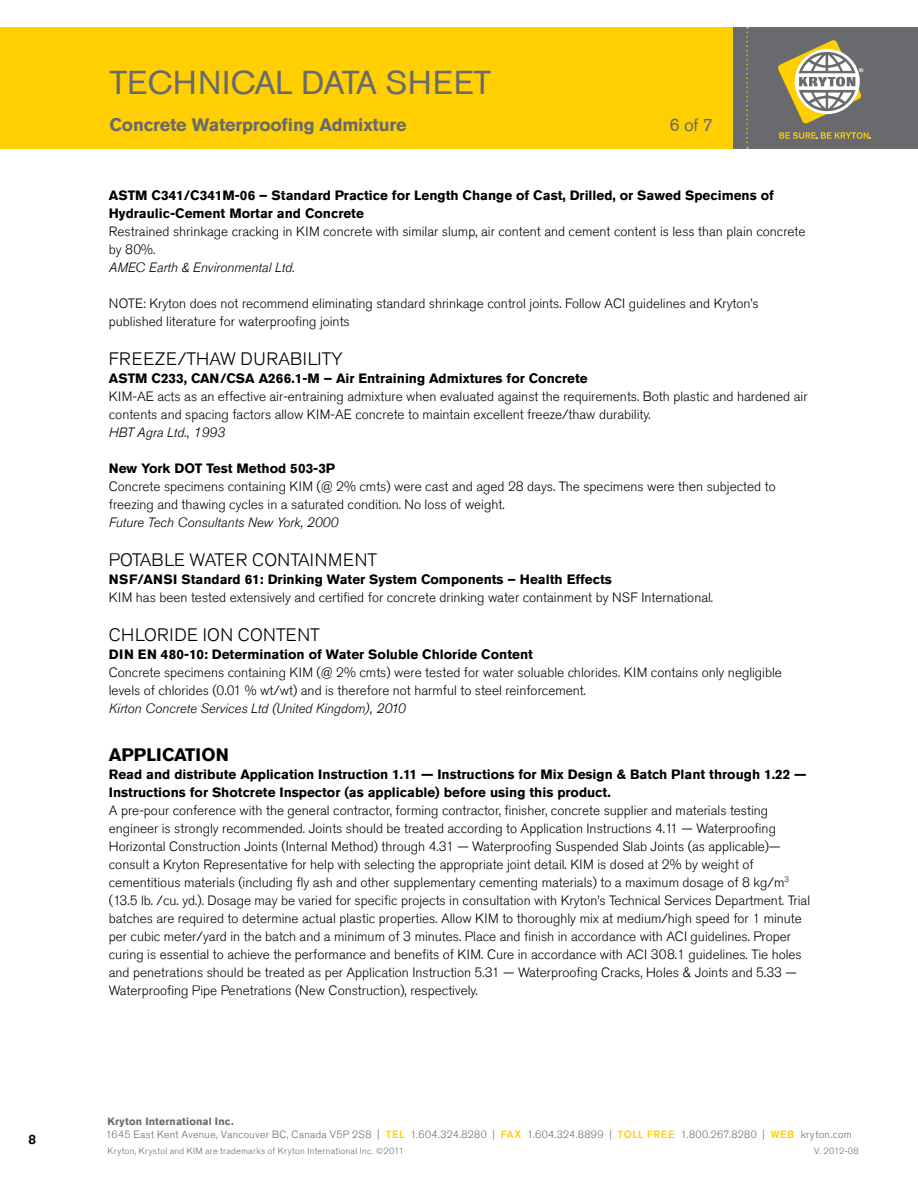
<style>
.page{position:relative;width:918px;height:1188px;background:#fff}
.page>*{position:absolute;margin:0;border:0;box-sizing:border-box;transform-origin:0 0}
.t1{font:33px "Akzidenz Grotesk Std";letter-spacing:.01em;color:#696a6d}
.t2{font:300 18px "Akzidenz Grotesk Std";letter-spacing:.02em;color:#000}
.t3{font:700 18px "Akzidenz Grotesk Std";letter-spacing:-.01em;color:#696a6d}
.t4{font:300 18px "Akzidenz Grotesk Std";color:#000}
.t5{font:700 18px "Akzidenz Grotesk Std";color:#000}
.t6{font:18px "Akzidenz Grotesk Std";color:#696a6d}
.t7{font:300 13.5px/18px "Akzidenz Grotesk Std";color:#000}
.t8{font:700 13.5px/18px "Akzidenz Grotesk Std";color:#000}
.t9{font:italic 300 13.5px "Akzidenz Grotesk Std";color:#000}
.t10{font:500 13.5px "Akzidenz Grotesk Std";color:#000}
.t11{font:300 10.5px "Akzidenz Grotesk Std";letter-spacing:.03em;color:#696a6d}
.t12{font:700 10.5px "Akzidenz Grotesk Std";letter-spacing:.015em;color:#696a6d}
.t13{font:300 9px "Akzidenz Grotesk Std";letter-spacing:.035em;color:#696a6d}
.s1{font-weight:500;color:#ffcf01}
</style>
<div class="page">
<div style="left:0;top:27px;width:918px;height:122px;background:#ffcf01"></div>
<div style="left:734px;top:27px;width:184px;height:122px;background:#696a6d"></div>
<svg style="left:746px;top:27px;width:2px;height:121px"></svg>
<svg style="left:779px;top:132px;width:92px;height:7px"></svg>
<svg style="left:778px;top:40px;width:85px;height:84px"></svg>
<h1 class="t1" style="left:109px;top:63px;width:383px">TECHNICAL DATA SHEET</h1>
<h2 class="t3" style="left:109px;top:114px;width:299px">Concrete Waterproofing Admixture</h2>
<h2 class="t6" style="left:669px;top:114px;width:45px">6 of 7</h2>
<p class="t8" style="left:109px;top:186px;width:667px">ASTM C341/C341M-06 – Standard Practice for Length Change of Cast, Drilled, or Sawed Specimens of<br>Hydraulic-Cement Mortar and Concrete</p>
<p class="t7" style="left:109px;top:222px;width:698px">Restrained shrinkage cracking in KIM concrete with similar slump, air content and cement content is less than plain concrete by 80%.</p>
<p class="t9" style="left:109px;top:259px;width:188px">AMEC Earth &amp; Environmental Ltd.</p>
<p class="t7" style="left:109px;top:294px;width:651px">NOTE: Kryton does not recommend eliminating standard shrinkage control joints. Follow ACI guidelines and Kryton’s published literature for waterproofing joints</p>
<h2 class="t2" style="left:109px;top:348px;width:235px">FREEZE/THAW DURABILITY</h2>
<p class="t8" style="left:109px;top:369px;width:480px">ASTM C233, CAN/CSA A266.1-M – Air Entraining Admixtures for Concrete</p>
<p class="t7" style="left:109px;top:387px;width:700px">KIM-AE acts as an effective air-entraining admixture when evaluated against the requirements. Both plastic and hardened air contents and spacing factors allow KIM-AE concrete to maintain excellent freeze/thaw durability.</p>
<p class="t9" style="left:109px;top:424px;width:118px">HBT Agra Ltd., 1993</p>
<p class="t8" style="left:109px;top:459px;width:228px">New York DOT Test Method 503-3P</p>
<p class="t7" style="left:109px;top:477px;width:668px">Concrete specimens containing KIM (@ 2% cmts) were cast and aged 28 days. The specimens were then subjected to freezing and thawing cycles in a saturated condition. No loss of weight.</p>
<p class="t9" style="left:109px;top:514px;width:231px">Future Tech Consultants New York, 2000</p>
<h2 class="t4" style="left:109px;top:549px;width:270px">POTABLE WATER CONTAINMENT</h2>
<p class="t8" style="left:109px;top:570px;width:505px">NSF/ANSI Standard 61: Drinking Water System Components – Health Effects</p>
<p class="t7" style="left:109px;top:588px;width:606px">KIM has been tested extensively and certified for concrete drinking water containment by NSF International.</p>
<h2 class="t2" style="left:109px;top:624px;width:213px">CHLORIDE ION CONTENT</h2>
<p class="t8" style="left:109px;top:645px;width:426px">DIN EN 480-10: Determination of Water Soluble Chloride Content</p>
<p class="t7" style="left:109px;top:663px;width:675px">Concrete specimens containing KIM (@ 2% cmts) were tested for water soluable chlorides. KIM contains only negligible levels of chlorides (0.01 % wt/wt) and is therefore not harmful to steel reinforcement.</p>
<p class="t9" style="left:109px;top:700px;width:298px">Kirton Concrete Services Ltd (United Kingdom), 2010</p>
<h2 class="t5" style="left:109px;top:744px;width:121px">APPLICATION</h2>
<p class="t8" style="left:109px;top:765px;width:699px">Read and distribute Application Instruction 1.11 — Instructions for Mix Design &amp; Batch Plant through 1.22 —<br>Instructions for Shotcrete Inspector (as applicable) before using this product.</p>
<p class="t7" style="left:109px;top:801px;width:703px">A pre-pour conference with the general contractor, forming contractor, finisher, concrete supplier and materials testing engineer is strongly recommended. Joints should be treated according to Application Instructions 4.11 — Waterproofing Horizontal Construction Joints (Internal Method) through 4.31 — Waterproofing Suspended Slab Joints (as applicable)— consult a Kryton Representative for help with selecting the appropriate joint detail. KIM is dosed at 2% by weight of cementitious materials (including fly ash and other supplementary cementing materials) to a maximum dosage of 8 kg/m<sup>3 </sup>(13.5 lb. /cu. yd.). Dosage may be varied for specific projects in consultation with Kryton’s Technical Services Department. Trial batches are required to determine actual plastic properties. Allow KIM to thoroughly mix at medium/high speed for 1 minute per cubic meter/yard in the batch and a minimum of 3 minutes. Place and finish in accordance with ACI guidelines. Proper curing is essential to achieve the performance and benefits of KIM. Cure in accordance with ACI 308.1 guidelines. Tie holes and penetrations should be treated as per Application Instruction 5.31 — Waterproofing Cracks, Holes &amp; Joints and 5.33 — Waterproofing Pipe Penetrations (New Construction), respectively.</p>
<p class="t12" style="left:107px;top:1115px;width:128px">Kryton International Inc.</p>
<p class="t10" style="left:28px;top:1131px;width:9px">8</p>
<p class="t11" style="left:106px;top:1128px;width:748px">1645 East Kent Avenue, Vancouver BC, Canada V5P 2S8 | <span class="s1">TEL</span> 1.604.324.8280 | <span class="s1">FAX</span> 1.604.324.8899 | <span class="s1">TOLL FREE</span> 1.800.267.8280 | <span class="s1">WEB</span> kryton.com</p>
<p class="t13" style="left:108px;top:1146px;width:298px">Kryton, Krystol and KIM are trademarks of Kryton International Inc. ©2011</p>
<p class="t13" style="left:814px;top:1146px;width:46px">V. 2012-08</p>
</div>
